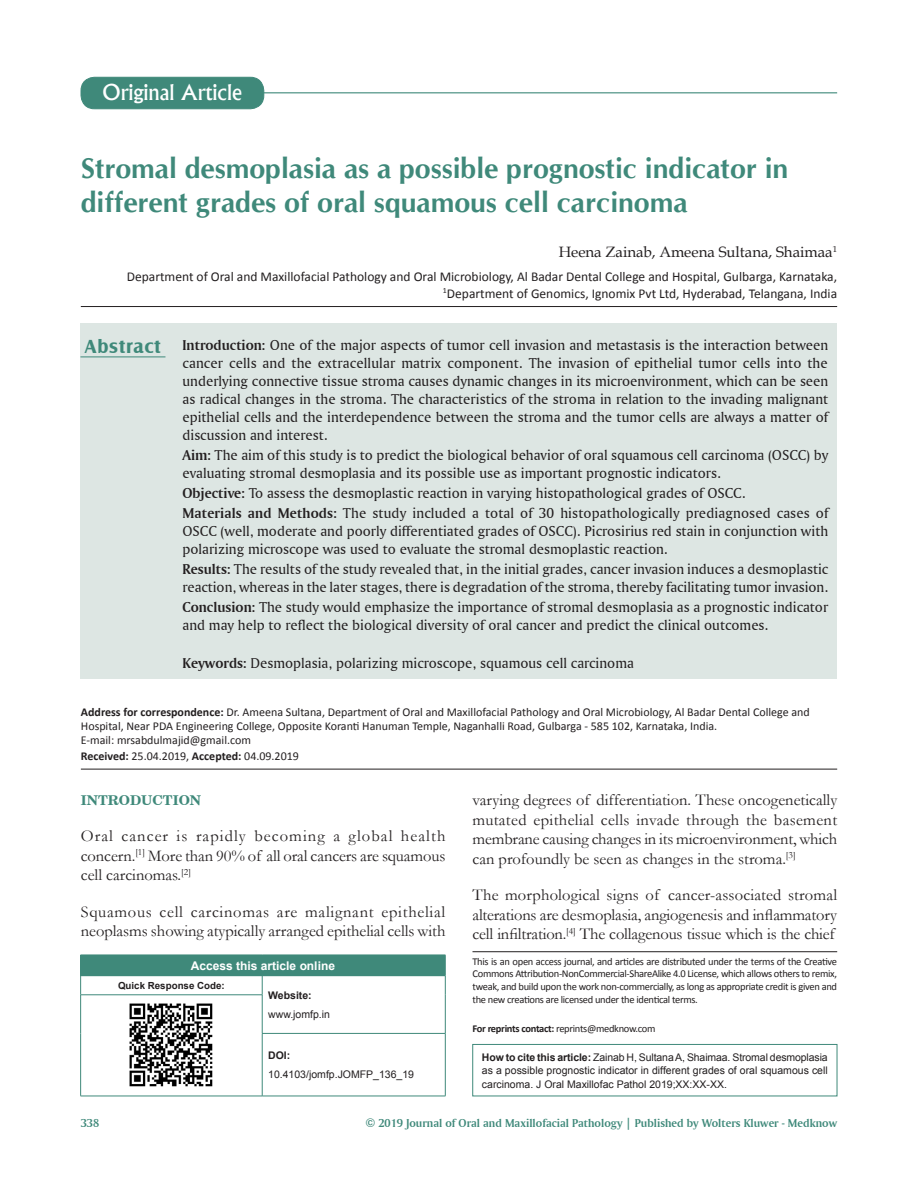
<style>
.page{position:relative;width:918px;height:1188px;background:#fff}
.page>*{position:absolute;margin:0;border:0;box-sizing:border-box;transform-origin:0 0}
.AT{font:700 28.5px/34.2px "CG Omega";color:#3f897a}
.AH{font:500 21px "Albertus";color:#fff}
.ABSH{font:700 19.5px "Castle T";letter-spacing:.04em;color:#3f897a}
.TX{font:16.5px/19.5px "Garamond";color:#231f20;text-align:justify}
.ABS{font:15px/18px "Amerigo BT Roman A";color:#231f20}
.KWD{font:15px "Amerigo BT Roman A";color:#231f20}
.AU{font:15px "Book Antiqua";color:#231f20}
.AFF{font:13.5px/16.2px "Calibri";color:#231f20;text-align:right}
.t1{font:700 13.5px "Century Schoolbook BT";color:#3f897a}
.ADD{font:12px/14.4px "Calibri";color:#231f20}
.t2{font:12px "Amerigo BT Bold A";color:#3f897a}
.HIS{font:12px "Calibri";color:#231f20}
.AAO{font:700 12px "Arial";color:#fff}
.TX-2{font:10.5px/12.6px "Calibri";letter-spacing:-.03em;color:#231f20;text-align:justify}
.SRC{font:10.5px/13.5px "Arial";color:#231f20;text-align:justify}
.WEB{font:10.5px "Arial";color:#231f20}
.WEB-2{font:700 10.5px "Arial";color:#231f20}
.QRC{font:700 9.75px "Arial";color:#231f20}
.s1{font-family:"Amerigo BT Bold A"}
.s2{font-weight:700}
</style>
<div class="page">
<div style="left:81px;top:77px;width:183px;height:32px;background:#3f897a;border-radius:14px"></div>
<div style="left:81px;top:77px;width:183px;height:32px;border:1px solid #3f897a;border-radius:14px"></div>
<hr style="left:261px;top:92px;width:576px;height:1px;background:#3f897a">
<hr style="left:81px;top:306px;width:756px;height:1px;background:#231f20">
<div style="left:80px;top:323px;width:757px;height:356px;background:#dde6e3"></div>
<hr style="left:80px;top:357px;width:85px;height:1px;background:#3f897a">
<div style="left:81px;top:955px;width:364px;height:21px;background:#3f897a"></div>
<svg style="left:80px;top:955px;width:1px;height:40px"></svg>
<hr style="left:80px;top:995px;width:182px;height:1px;background:#3f897a">
<hr style="left:80px;top:995px;width:1px;height:38px;background:#3f897a">
<hr style="left:80px;top:1033px;width:1px;height:63px;background:#3f897a">
<hr style="left:80px;top:1096px;width:182px;height:1px;background:#3f897a">
<svg style="left:262px;top:976px;width:1px;height:19px"></svg>
<svg style="left:445px;top:955px;width:1px;height:40px"></svg>
<hr style="left:262px;top:995px;width:1px;height:38px;background:#3f897a">
<hr style="left:445px;top:995px;width:1px;height:38px;background:#3f897a">
<hr style="left:262px;top:1033px;width:183px;height:1px;background:#3f897a">
<hr style="left:262px;top:1034px;width:1px;height:62px;background:#3f897a">
<hr style="left:445px;top:1034px;width:1px;height:62px;background:#3f897a">
<hr style="left:262px;top:1096px;width:183px;height:1px;background:#3f897a">
<img style="left:129px;top:1003px;width:84px;height:84px">
<div style="left:473px;top:1044px;width:364px;height:52px;border:1px solid #3f897a"></div>
<hr style="left:472px;top:951px;width:365px;height:1px;background:#231f20">
<hr style="left:81px;top:769px;width:756px;height:1px;background:#231f20">
<p class="AH" style="left:103px;top:80px;width:141px">Original Article</p>
<p class="AT" style="left:81px;top:151px;width:709px">Stromal desmoplasia as a possible prognostic indicator in different grades of oral squamous cell carcinoma</p>
<p class="AU" style="left:559px;top:241px;width:280px">Heena Zainab, Ameena Sultana, Shaimaa<sup>1</sup></p>
<p class="AFF" style="left:127px;top:269px;width:712px">Department of Oral and Maxillofacial Pathology and Oral Microbiology, Al Badar Dental College and Hospital, Gulbarga, Karnataka,<br><sup>1</sup>Department of Genomics, Ignomix Pvt Ltd, Hyderabad, Telangana, India</p>
<p class="ABSH" style="left:85px;top:335px;width:78px">Abstract</p>
<p class="ABS" style="left:182px;top:336px;width:647px;text-align:justify"><span class="s1">Introduction:</span> One of the major aspects of tumor cell invasion and metastasis is the interaction between cancer cells and the extracellular matrix component. The invasion of epithelial tumor cells into the underlying connective tissue stroma causes dynamic changes in its microenvironment, which can be seen as radical changes in the stroma. The characteristics of the stroma in relation to the invading malignant epithelial cells and the interdependence between the stroma and the tumor cells are always a matter of discussion and interest.</p>
<p class="ABS" style="left:182px;top:446px;width:647px"><span class="s1">Aim:</span> The aim of this study is to predict the biological behavior of oral squamous cell carcinoma (OSCC) by evaluating stromal desmoplasia and its possible use as important prognostic indicators.</p>
<p class="ABS" style="left:182px;top:484px;width:565px"><span class="s1">Objective:</span> To assess the desmoplastic reaction in varying histopathological grades of OSCC.</p>
<p class="ABS" style="left:182px;top:504px;width:647px;text-align:justify"><span class="s1">Materials and Methods:</span> The study included a total of 30 histopathologically prediagnosed cases of OSCC (well, moderate and poorly differentiated grades of OSCC). Picrosirius red stain in conjunction with polarizing microscope was used to evaluate the stromal desmoplastic reaction.</p>
<p class="ABS" style="left:182px;top:560px;width:647px"><span class="s1">Results:</span> The results of the study revealed that, in the initial grades, cancer invasion induces a desmoplastic reaction, whereas in the later stages, there is degradation of the stroma, thereby facilitating tumor invasion.</p>
<p class="ABS" style="left:182px;top:598px;width:647px"><span class="s1">Conclusion:</span> The study would emphasize the importance of stromal desmoplasia as a prognostic indicator and may help to reflect the biological diversity of oral cancer and predict the clinical outcomes.</p>
<p class="KWD" style="left:182px;top:654px;width:453px"><span class="s1">Keywords:</span> Desmoplasia, polarizing microscope, squamous cell carcinoma</p>
<p class="ADD" style="left:81px;top:704px;width:730px"><span class="s2">Address for correspondence:</span> Dr. Ameena Sultana, Department of Oral and Maxillofacial Pathology and Oral Microbiology, Al Badar Dental College and<br>Hospital, Near PDA Engineering College, Opposite Koranti Hanuman Temple, Naganhalli Road, Gulbarga ‑ 585 102, Karnataka, India.<br>E‑mail: mrsabdulmajid@gmail.com</p>
<p class="HIS" style="left:81px;top:748px;width:220px"><span class="s2">Received:</span> 25.04.2019, <span class="s2">Accepted:</span> 04.09.2019</p>
<h1 class="t1" style="left:81px;top:791px;width:122px">INTRODUCTION</h1>
<p class="TX" style="left:81px;top:826px;width:366px">Oral cancer is rapidly becoming a global health concern.<sup>[1]</sup> More than 90% of all oral cancers are squamous cell carcinomas.<sup>[2]</sup></p>
<p class="TX" style="left:81px;top:901px;width:366px">Squamous cell carcinomas are malignant epithelial neoplasms showing atypically arranged epithelial cells with</p>
<p class="AAO" style="left:191px;top:957px;width:146px">Access this article online</p>
<p class="QRC" style="left:118px;top:978px;width:108px">Quick Response Code:</p>
<p class="WEB-2" style="left:268px;top:988px;width:45px">Website:</p>
<p class="WEB" style="left:268px;top:1007px;width:63px">www.jomfp.in</p>
<p class="WEB-2" style="left:268px;top:1048px;width:24px">DOI:</p>
<p class="WEB" style="left:268px;top:1067px;width:147px">10.4103/jomfp.JOMFP_136_19</p>
<p class="TX" style="left:472px;top:790px;width:366px">varying degrees of differentiation. These oncogenetically mutated epithelial cells invade through the basement membrane causing changes in its microenvironment, which can profoundly be seen as changes in the stroma.<sup>[3]</sup></p>
<p class="TX" style="left:472px;top:885px;width:366px">The morphological signs of cancer‑associated stromal alterations are desmoplasia, angiogenesis and inflammatory cell infiltration.<sup>[4]</sup> The collagenous tissue which is the chief</p>
<p class="TX-2" style="left:472px;top:955px;width:366px">This is an open access journal, and articles are distributed under the terms of the Creative Commons Attribution‑NonCommercial‑ShareAlike 4.0 License, which allows others to remix, tweak, and build upon the work non‑commercially, as long as appropriate credit is given and the new creations are licensed under the identical terms.</p>
<p class="TX-2" style="left:472px;top:1022px;width:185px"><span class="s2">For reprints contact:</span> reprints@medknow.com</p>
<p class="SRC" style="left:482px;top:1050px;width:347px"><span class="s2">How to cite this article:</span> Zainab H, Sultana A, Shaimaa. Stromal desmoplasia as a possible prognostic indicator in different grades of oral squamous cell carcinoma. J Oral Maxillofac Pathol 2019;XX:XX-XX.</p>
<p class="t2" style="left:81px;top:1116px;width:20px">338</p>
<p class="t2" style="left:365px;top:1116px;width:473px">© 2019 Journal of Oral and Maxillofacial Pathology | Published by Wolters Kluwer - Medknow</p>
</div>
